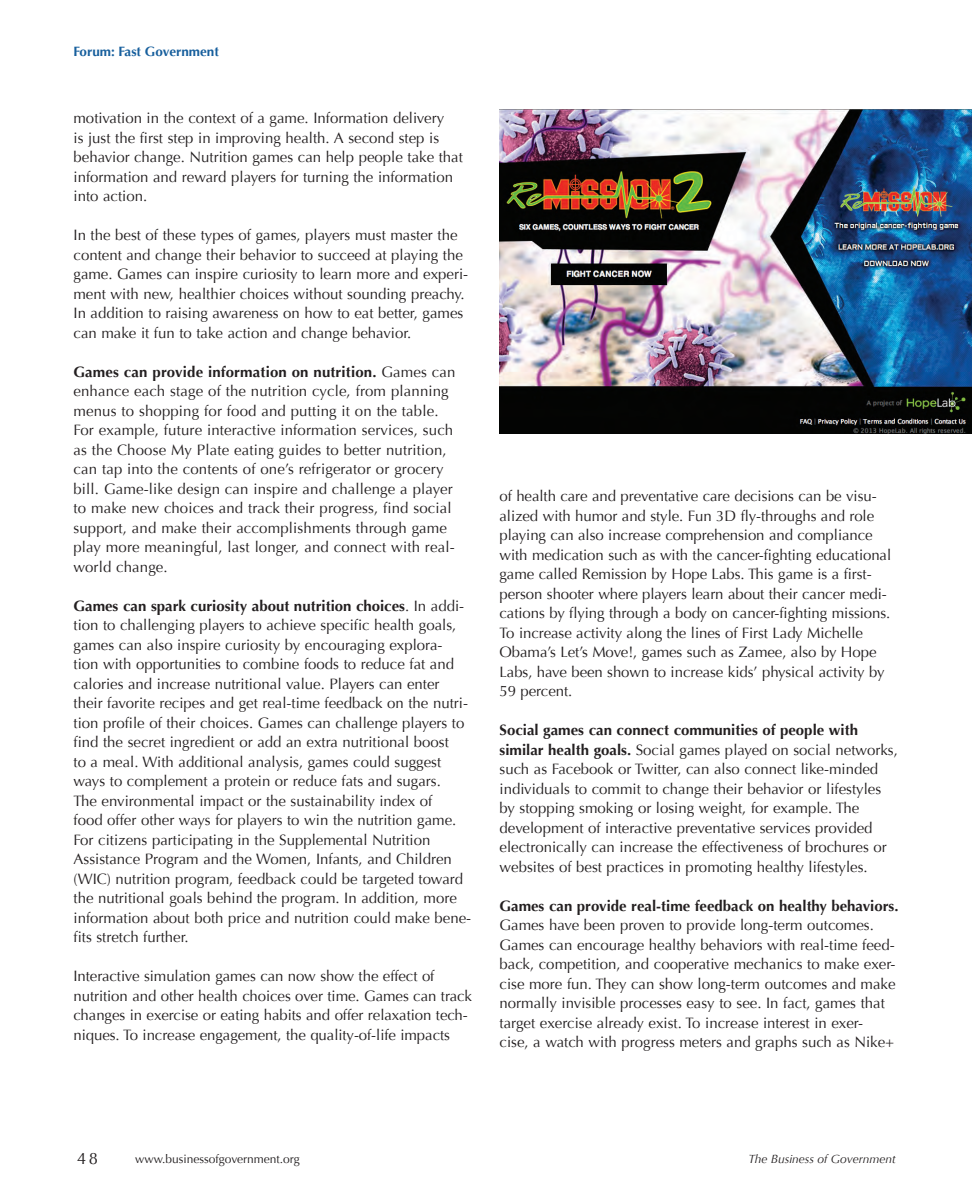
<style>
.page{position:relative;width:972px;height:1188px;background:#fff}
.page>*{position:absolute;margin:0;border:0;box-sizing:border-box;transform-origin:0 0}
.t1{font:16.5px "Optima";color:#231f20}
.Body_Text{font:15px/19.5px "Optima";color:#231f20}
.t2{font:700 13.5px "Optima";color:#175f9d}
.t3{font:12px "Optima";color:#231f20}
.t4{font:italic 12px "Optima";color:#231f20}
.s1{font-weight:700}
</style>
<div class="page">
<img style="left:500px;top:110px;width:472px;height:323px">
<p class="t2" style="left:74px;top:44px;width:147px">Forum: Fast Government</p>
<p class="Body_Text" style="left:74px;top:109px;width:391px">motivation in the context of a game. Information delivery<br>is just the first step in improving health. A second step is behavior change. Nutrition games can help people take that information and reward players for turning the information into action.</p>
<p class="Body_Text" style="left:74px;top:226px;width:396px">In the best of these types of games, players must master the content and change their behavior to succeed at playing the game. Games can inspire curiosity to learn more and experi&shy;ment with new, healthier choices without sounding preachy.<br>In addition to raising awareness on how to eat better, games can make it fun to take action and change behavior.</p>
<p class="Body_Text" style="left:74px;top:362px;width:384px"><span class="s1">Games can provide information on nutrition.</span> Games can enhance each stage of the nutrition cycle, from planning menus to shopping for food and putting it on the table.<br>For example, future interactive information services, such as the Choose My Plate eating guides to better nutrition, can tap into the contents of one’s refrigerator or grocery bill. Game-like design can inspire and challenge a player to make new choices and track their progress, find social support, and make their accomplishments through game play more meaningful, last longer, and connect with real&shy;world change.</p>
<p class="Body_Text" style="left:74px;top:596px;width:399px"><span class="s1">Games can spark curiosity about nutrition choices</span>. In addi&shy;tion to challenging players to achieve specific health goals, games can also inspire curiosity by encouraging explora&shy;tion with opportunities to combine foods to reduce fat and calories and increase nutritional value. Players can enter their favorite recipes and get real-time feedback on the nutri&shy;tion profile of their choices. Games can challenge players to find the secret ingredient or add an extra nutritional boost<br>to a meal. With additional analysis, games could suggest ways to complement a protein or reduce fats and sugars.<br>The environmental impact or the sustainability index of<br>food offer other ways for players to win the nutrition game.<br>For citizens participating in the Supplemental Nutrition Assistance Program and the Women, Infants, and Children (WIC) nutrition program, feedback could be targeted toward the nutritional goals behind the program. In addition, more information about both price and nutrition could make bene&shy;fits stretch further.</p>
<p class="Body_Text" style="left:74px;top:967px;width:400px">Interactive simulation games can now show the effect of nutrition and other health choices over time. Games can track changes in exercise or eating habits and offer relaxation tech&shy;niques. To increase engagement, the quality-of-life impacts</p>
<p class="Body_Text" style="left:500px;top:487px;width:393px">of health care and preventative care decisions can be visu&shy;alized with humor and style. Fun 3D fly-throughs and role playing can also increase comprehension and compliance with medication such as with the cancer-fighting educational game called Remission by Hope Labs. This game is a first&shy;person shooter where players learn about their cancer medi&shy;cations by flying through a body on cancer-fighting missions.<br>To increase activity along the lines of First Lady Michelle Obama’s Let’s Move!, games such as Zamee, also by Hope Labs, have been shown to increase kids’ physical activity by 59 percent.</p>
<p class="Body_Text" style="left:500px;top:721px;width:400px"><span class="s1">Social games can connect communities of people with similar health goals.</span> Social games played on social networks, such as Facebook or Twitter, can also connect like-minded individuals to commit to change their behavior or lifestyles by stopping smoking or losing weight, for example. The development of interactive preventative services provided electronically can increase the effectiveness of brochures or websites of best practices in promoting healthy lifestyles.</p>
<p class="Body_Text" style="left:500px;top:896px;width:401px"><span class="s1">Games can provide real-time feedback on healthy behaviors.<br></span>Games have been proven to provide long-term outcomes.<br>Games can encourage healthy behaviors with real-time feed&shy;back, competition, and cooperative mechanics to make exer&shy;cise more fun. They can show long-term outcomes and make normally invisible processes easy to see. In fact, games that target exercise already exist. To increase interest in exer-<br>cise, a watch with progress meters and graphs such as Nike+</p>
<p class="t1" style="left:77px;top:1149px;width:22px">48</p>
<p class="t3" style="left:135px;top:1152px;width:166px">www.businessofgovernment.org</p>
<p class="t4" style="left:749px;top:1152px;width:149px">The Business of Government</p>
</div>
